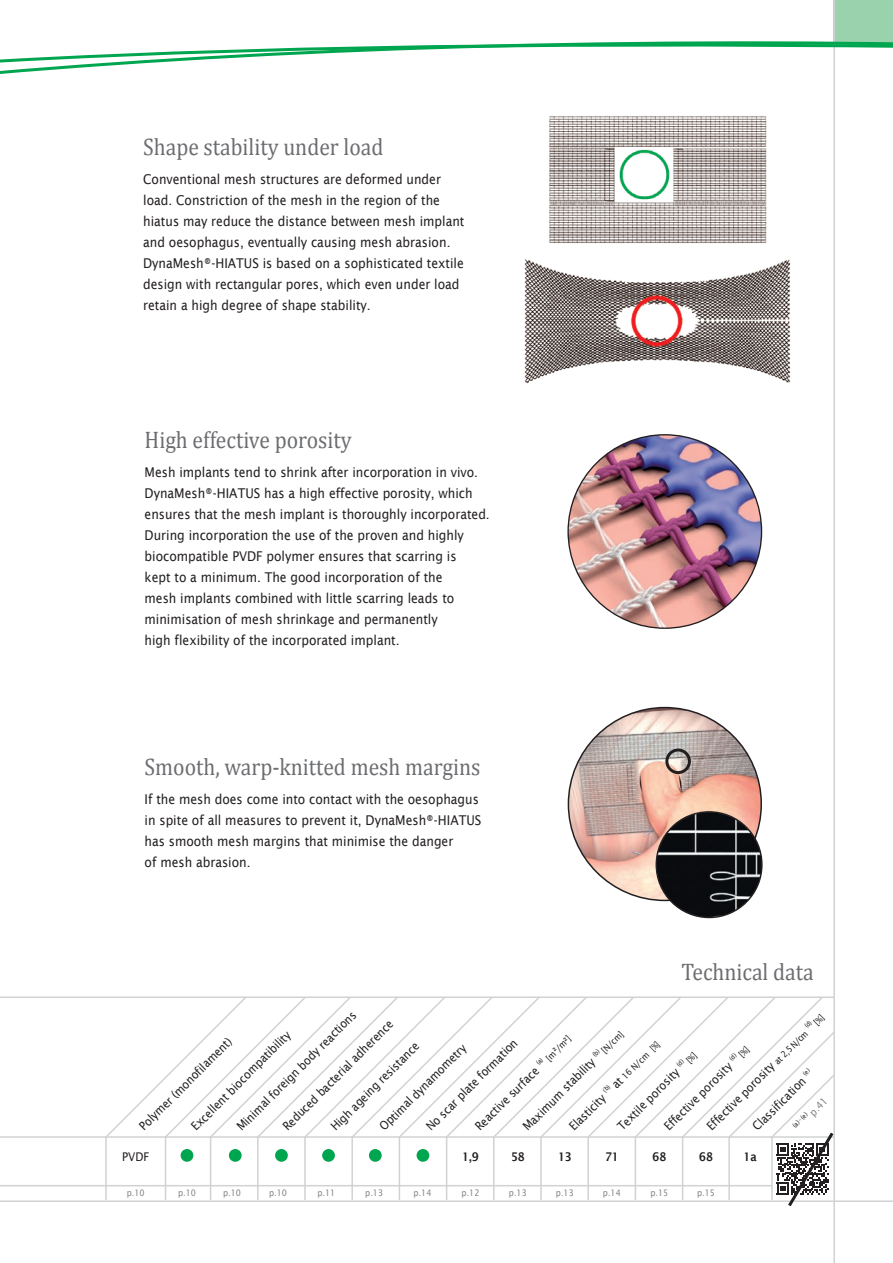
<style>
.page{position:relative;width:893px;height:1263px;background:#fff}
.page>*{position:absolute;margin:0;border:0;box-sizing:border-box;transform-origin:0 0}
.t1{font:24px "Cambria";color:#6c6d70;scale:.9 1}
.t2{font:13.5px/21px "Lucida Sans";color:#231f20;scale:.9 1}
.t3{font:12px "Lucida Sans";color:#231f20;scale:.9 1}
.t4{font:600 12px "Lucida Sans";color:#231f20;scale:.9 1}
.t5{font:10.5px "Lucida Sans";color:#808285;scale:.9 1}
.t6{font:9px "Lucida Sans";color:#808285;scale:.9 1}
.t7{font:9px "Lucida Sans";color:#231f20;scale:.9 1}
.t8{font:6.45px "Lucida Sans";color:#231f20;scale:.9 1}
.s1{font-size:9px}
</style>
<div class="page">
<img style="left:568px;top:435px;width:193px;height:193px;border-radius:97px">
<img style="left:568px;top:707px;width:193px;height:193px;border-radius:96px">
<div style="left:665px;top:748px;width:26px;height:26px;border:3px solid #231f20;border-radius:50%"></div>
<img style="left:656px;top:812px;width:106px;height:105px;border-radius:53px">
<div style="left:655px;top:811px;width:108px;height:107px;border:2px solid #231f20;border-radius:50%"></div>
<img style="left:524px;top:220px;width:267px;height:164px">
<div style="left:833px;top:0;width:60px;height:44px;background:#9ad2ae"></div>
<hr style="left:833px;top:0;width:2px;height:1263px;background:#d1d2d4">
<svg style="left:0;top:32px;width:893px;height:188px"></svg>
<hr style="left:0;top:1136px;width:834px;height:2px;background:#d1d2d4">
<hr style="left:0;top:996px;width:834px;height:2px;background:#d1d2d4">
<hr style="left:0;top:1200px;width:893px;height:2px;background:#d1d2d4">
<hr style="left:0;top:1185px;width:772px;height:1px;background:#d1d2d4">
<svg style="left:104px;top:958px;width:789px;height:251px"></svg>
<h1 class="t1" style="left:143px;top:133px;width:268px">Shape stability under load</h1>
<p class="t2" style="left:143px;top:168px;width:358px">Conventional mesh structures are deformed under load. Constriction of the mesh in the region of the hiatus may reduce the distance between mesh implant and oesophagus, eventually causing mesh abrasion.<br>DynaMesh®-HIATUS is based on a sophisticated textile design with rectangular pores, which even under load retain a high degree of shape stability.</p>
<h1 class="t1" style="left:145px;top:426px;width:232px">High effective porosity</h1>
<p class="t2" style="left:145px;top:461px;width:385px">Mesh implants tend to shrink after incorporation in vivo.<br>DynaMesh®-HIATUS has a high effective porosity, which ensures that the mesh implant is thoroughly incorporated.<br>During incorporation the use of the proven and highly biocompatible PVDF polymer ensures that scarring is<br>kept to a minimum. The good incorporation of the<br>mesh implants combined with little scarring leads to minimisation of mesh shrinkage and permanently<br>high flexibility of the incorporated implant.</p>
<h1 class="t1" style="left:145px;top:753px;width:375px">Smooth, warp-knitted mesh margins</h1>
<p class="t2" style="left:145px;top:788px;width:376px">If the mesh does come into contact with the oesophagus in spite of all measures to prevent it, DynaMesh®-HIATUS has smooth mesh margins that minimise the danger<br>of mesh abrasion.</p>
<h1 class="t1" style="left:681px;top:957px;width:148px">Technical data</h1>
<p class="t3" style="left:234px;top:1123px;width:183px;rotate:-45deg">Minimal foreign body reactions</p>
<p class="t3" style="left:280px;top:1123px;width:169px;rotate:-45deg">Reduced bacterial adherence</p>
<p class="t7" style="left:599px;top:1048px;width:31px;rotate:-45deg">[N/cm]</p>
<p class="t3" style="left:704px;top:1123px;width:154px;rotate:-45deg">Effective porosity <span class="s1">at 2,5 N/cm</span></p>
<p class="t3" style="left:188px;top:1123px;width:151px;rotate:-45deg">Excellent biocompatibility</p>
<p class="t7" style="left:544px;top:1056px;width:36px;rotate:-45deg">[m²/m²]</p>
<p class="t3" style="left:136px;top:1123px;width:141px;rotate:-45deg">Polymer (monofilament)</p>
<p class="t3" style="left:423px;top:1123px;width:139px;rotate:-45deg">No scar plate formation</p>
<p class="t3" style="left:566px;top:1123px;width:137px;rotate:-45deg">Elasticity <sup>(b)</sup> at <span class="s1">16 N/cm [%]</span></p>
<p class="t3" style="left:328px;top:1123px;width:134px;rotate:-45deg">High ageing resistance</p>
<p class="t3" style="left:377px;top:1123px;width:131px;rotate:-45deg">Optimal dynamometry</p>
<p class="t3" style="left:520px;top:1123px;width:121px;rotate:-45deg">Maximum stability <sup>(b)</sup></p>
<p class="t3" style="left:661px;top:1123px;width:114px;rotate:-45deg">Effective porosity <sup>(d)</sup></p>
<p class="t3" style="left:472px;top:1123px;width:107px;rotate:-45deg">Reactive surface <sup>(a)</sup></p>
<p class="t3" style="left:615px;top:1123px;width:105px;rotate:-45deg">Textile porosity <sup>(d)</sup></p>
<p class="t3" style="left:750px;top:1123px;width:91px;rotate:-45deg">Classification <sup>(e)</sup></p>
<p class="t5" style="left:807px;top:1110px;width:25px;rotate:-45deg">p.41</p>
<p class="t8" style="left:791px;top:1124px;width:22px;rotate:-45deg">(a) - (e)</p>
<p class="t3" style="left:122px;top:1149px;width:31px">PVDF</p>
<p class="t6" style="left:127px;top:1187px;width:21px">p.10</p>
<p class="t6" style="left:178px;top:1187px;width:21px">p.10</p>
<p class="t6" style="left:223px;top:1187px;width:21px">p.10</p>
<p class="t6" style="left:269px;top:1187px;width:21px">p.10</p>
<p class="t6" style="left:317px;top:1187px;width:21px">p.11</p>
<p class="t6" style="left:365px;top:1187px;width:21px">p.13</p>
<p class="t6" style="left:414px;top:1187px;width:21px">p.14</p>
<p class="t4" style="left:462px;top:1149px;width:20px">1,9</p>
<p class="t6" style="left:462px;top:1187px;width:21px">p.12</p>
<p class="t4" style="left:511px;top:1149px;width:17px">58</p>
<p class="t6" style="left:509px;top:1187px;width:21px">p.13</p>
<p class="t4" style="left:558px;top:1149px;width:17px">13</p>
<p class="t6" style="left:556px;top:1187px;width:21px">p.13</p>
<p class="t4" style="left:605px;top:1149px;width:17px">71</p>
<p class="t6" style="left:603px;top:1187px;width:21px">p.14</p>
<p class="t4" style="left:652px;top:1149px;width:17px">68</p>
<p class="t6" style="left:650px;top:1187px;width:21px">p.15</p>
<p class="t4" style="left:699px;top:1149px;width:17px">68</p>
<p class="t6" style="left:697px;top:1187px;width:21px">p.15</p>
<p class="t4" style="left:744px;top:1149px;width:16px">1a</p>
</div>
